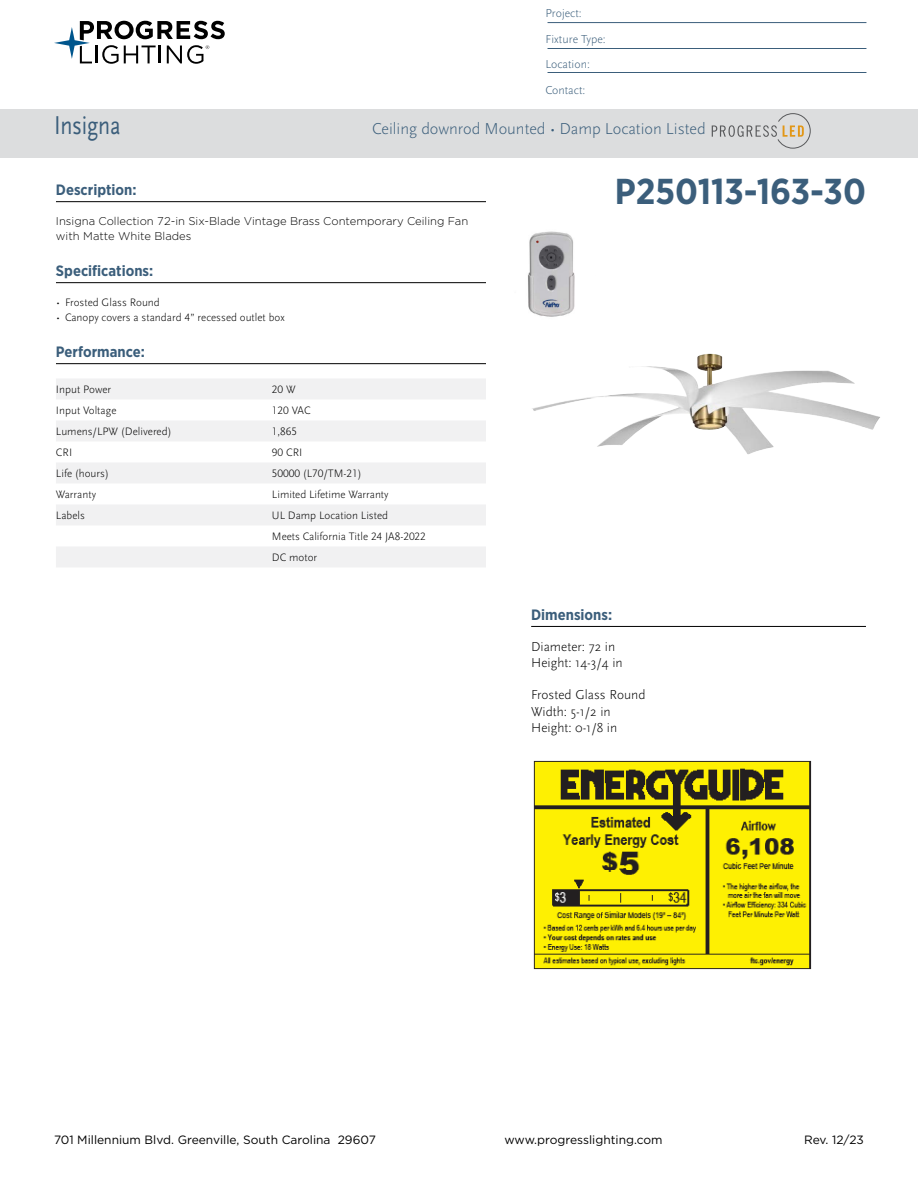
<style>
.page{position:relative;width:918px;height:1188px;background:#fff}
.page>*{position:absolute;margin:0;border:0;box-sizing:border-box;transform-origin:0 0}
.t1{font:700 36px "Gotham Narrow";color:#3b5e7b}
.t2{font:27px "Scala Sans Pro";letter-spacing:-.01em;color:#3b5e7b;scale:.82 1}
.t3{font:300 16.5px "Scala Sans Pro";color:#3b5e7b}
.t4{font:700 15px "Gotham Narrow";color:#3b5e7b}
.t5{font:300 13.5px/16.2px "Scala Sans Pro";color:#000}
.t6{font:12px "Gotham";color:#000}
.t7{font:300 12px/25.5px "Scala Sans Pro";color:#3b5e7b}
.t8{font:300 11.25px/21px "Scala Sans Pro";color:#000}
.t9{font:300 11.25px/15px "Gotham";color:#000}
</style>
<div class="page">
<svg style="left:54px;top:21px;width:171px;height:43px"></svg>
<img style="left:532px;top:355px;width:193px;height:92px">
<hr style="left:56px;top:201px;width:430px;height:1px;background:#000">
<hr style="left:56px;top:282px;width:430px;height:1px;background:#000">
<hr style="left:56px;top:363px;width:430px;height:1px;background:#000">
<div style="left:56px;top:378px;width:430px;height:21px;background:#f1f1f2"></div>
<div style="left:56px;top:420px;width:430px;height:21px;background:#f1f1f2"></div>
<div style="left:56px;top:462px;width:430px;height:21px;background:#f1f1f2"></div>
<div style="left:56px;top:504px;width:430px;height:21px;background:#f1f1f2"></div>
<div style="left:56px;top:546px;width:430px;height:21px;background:#f1f1f2"></div>
<hr style="left:531px;top:626px;width:335px;height:1px;background:#000">
<div style="left:0;top:109px;width:918px;height:49px;background:#dcddde"></div>
<svg style="left:712px;top:113px;width:98px;height:35px"></svg>
<img style="left:528px;top:231px;width:47px;height:86px">
<hr style="left:548px;top:22px;width:318px;height:1px;background:#3b5e7b">
<hr style="left:548px;top:48px;width:318px;height:1px;background:#3b5e7b">
<hr style="left:548px;top:72px;width:318px;height:1px;background:#3b5e7b">
<img style="left:533px;top:760px;width:279px;height:210px">
<p class="t7" style="left:545px;top:1px;width:62px">Project:<br>Fixture Type:<br>Location:<br>Contact:</p>
<h2 class="t2" style="left:54px;top:109px;width:83px">Insigna</h2>
<h3 class="t3" style="left:372px;top:119px;width:335px">Ceiling downrod Mounted • Damp Location Listed</h3>
<h3 class="t4" style="left:56px;top:180px;width:82px">Description:</h3>
<p class="t9" style="left:56px;top:213px;width:414px">Insigna Collection 72-in Six-Blade Vintage Brass Contemporary Ceiling Fan with Matte White Blades</p>
<h3 class="t4" style="left:56px;top:261px;width:99px">Specifications:</h3>
<p class="t8" style="left:56px;top:292px;width:105px">• Frosted Glass Round</p>
<p class="t8" style="left:56px;top:307px;width:230px">• Canopy covers a standard 4” recessed outlet box</p>
<h3 class="t4" style="left:56px;top:342px;width:90px">Performance:</h3>
<p class="t8" style="left:56px;top:379px;width:57px">Input Power</p>
<p class="t8" style="left:272px;top:379px;width:25px">20 W</p>
<p class="t8" style="left:56px;top:400px;width:62px">Input Voltage</p>
<p class="t8" style="left:272px;top:400px;width:40px">120 VAC</p>
<p class="t8" style="left:56px;top:421px;width:117px">Lumens/LPW (Delivered)</p>
<p class="t8" style="left:272px;top:421px;width:27px">1,865</p>
<p class="t8" style="left:56px;top:442px;width:18px">CRI</p>
<p class="t8" style="left:272px;top:442px;width:32px">90 CRI</p>
<p class="t8" style="left:56px;top:463px;width:54px">Life (hours)</p>
<p class="t8" style="left:272px;top:463px;width:91px">50000 (L70/TM-21)</p>
<p class="t8" style="left:56px;top:484px;width:42px">Warranty</p>
<p class="t8" style="left:272px;top:484px;width:118px">Limited Lifetime Warranty</p>
<p class="t8" style="left:56px;top:505px;width:30px">Labels</p>
<p class="t8" style="left:272px;top:505px;width:155px">UL Damp Location Listed<br>Meets California Title 24 JA8-2022<br>DC motor</p>
<h1 class="t1" style="left:615px;top:169px;width:253px">P250113-163-30</h1>
<h3 class="t4" style="left:531px;top:605px;width:83px">Dimensions:</h3>
<p class="t5" style="left:531px;top:638px;width:93px">Diameter: 72 in<br>Height: 14-3/4 in</p>
<p class="t5" style="left:531px;top:687px;width:116px">Frosted Glass Round<br>Width: 5-1/2 in<br>Height: 0-1/8 in</p>
<p class="t6" style="left:54px;top:1132px;width:323px">701 Millennium Blvd. Greenville, South Carolina 29607</p>
<p class="t6" style="left:504px;top:1132px;width:160px">www.progresslighting.com</p>
<p class="t6" style="left:804px;top:1132px;width:61px">Rev. 12/23</p>
</div>
